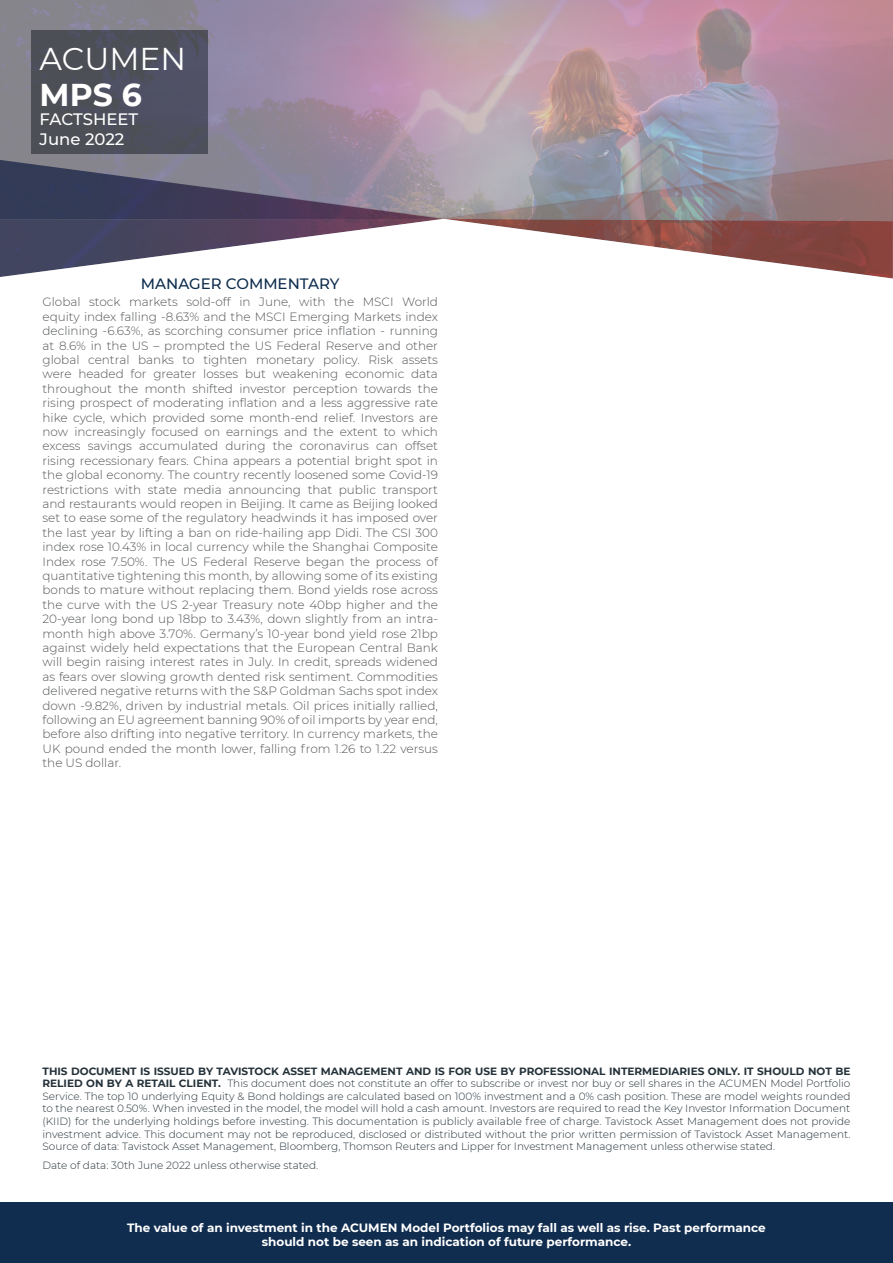
<style>
.page{position:relative;width:893px;height:1263px;background:#fff}
.page>*{position:absolute;margin:0;border:0;box-sizing:border-box;transform-origin:0 0}
.t1{font:31.5px "Montserrat";color:#fff}
.t2{font:700 31.5px "Montserrat";color:#fff}
.t3{font:500 16.5px/19.8px "Montserrat";color:#fff}
.t4{font:500 15px "Montserrat";color:#0e2d4d}
.t5{font:300 12px/14.4px "Montserrat";color:#525457;text-align:justify}
.t6{font:700 12px/14.4px "Montserrat";color:#fff;text-align:center}
.t7{font:300 10.5px/12.6px "Montserrat";color:#243139;text-align:justify}
.s1{font-weight:700}
</style>
<div class="page">
<div style="left:0;top:1203px;width:893px;height:60px;background:#102c4e"></div>
<img style="left:0;top:0;width:893px;height:160px">
<svg style="left:0;top:160px;width:893px;height:59px;background:#7e7887"></svg>
<svg style="left:0;top:219px;width:893px;height:60px"></svg>
<div style="left:31px;top:31px;width:176px;height:123px;background:linear-gradient(to right,#4c4f54,#505063)"></div>
<h1 class="t1" style="left:40px;top:37px;width:148px">ACUMEN</h1>
<h1 class="t2" style="left:40px;top:72px;width:104px">MPS 6</h1>
<h2 class="t3" style="left:40px;top:109px;width:100px">FACTSHEET<br>June 2022</h2>
<p class="t4" style="left:141px;top:273px;width:200px">MANAGER COMMENTARY</p>
<p class="t5" style="left:43px;top:294px;width:397px">Global stock markets sold-off in June, with the MSCI World equity index falling -8.63% and the MSCI Emerging Markets index declining -6.63%, as scorching consumer price inflation - running at 8.6% in the US – prompted the US Federal Reserve and other global central banks to tighten monetary policy. Risk assets were headed for greater losses but weakening economic data throughout the month shifted investor perception towards the rising prospect of moderating inflation and a less aggressive rate hike cycle, which provided some month-end relief. Investors are now increasingly focused on earnings and the extent to which excess savings accumulated during the coronavirus can offset rising recessionary fears. China appears a potential bright spot in the global economy. The country recently loosened some Covid-19 restrictions with state media announcing that public transport and restaurants would reopen in Beijing. It came as Beijing looked set to ease some of the regulatory headwinds it has imposed over the last year by lifting a ban on ride-hailing app Didi. The CSI 300 index rose 10.43% in local currency while the Shanghai Composite Index rose 7.50%. The US Federal Reserve began the process of quantitative tightening this month, by allowing some of its existing bonds to mature without replacing them. Bond yields rose across the curve with the US 2-year Treasury note 40bp higher and the 20-year long bond up 18bp to 3.43%, down slightly from an intra&shy;month high above 3.70%. Germany’s 10-year bond yield rose 21bp against widely held expectations that the European Central Bank will begin raising interest rates in July. In credit, spreads widened as fears over slowing growth dented risk sentiment. Commodities delivered negative returns with the S&amp;P Goldman Sachs spot index down -9.82%, driven by industrial metals. Oil prices initially rallied, following an EU agreement banning 90% of oil imports by year end, before also drifting into negative territory. In currency markets, the UK pound ended the month lower, falling from 1.26 to 1.22 versus the US dollar.</p>
<p class="t7" style="left:43px;top:1064px;width:809px"><span class="s1">THIS DOCUMENT IS ISSUED BY TAVISTOCK ASSET MANAGEMENT AND IS FOR USE BY PROFESSIONAL INTERMEDIARIES ONLY. IT SHOULD NOT BE RELIED ON BY A RETAIL CLIENT.</span> This document does not constitute an offer to subscribe or invest nor buy or sell shares in the ACUMEN Model Portfolio Service. The top 10 underlying Equity &amp; Bond holdings are calculated based on 100% investment and a 0% cash position. These are model weights rounded to the nearest 0.50%. When invested in the model, the model will hold a cash amount. Investors are required to read the Key Investor Information Document (KIID) for the underlying holdings before investing. This documentation is publicly available free of charge. Tavistock Asset Management does not provide investment advice. This document may not be reproduced, disclosed or distributed without the prior written permission of Tavistock Asset Management.<br>Source of data: Tavistock Asset Management, Bloomberg, Thomson Reuters and Lipper for Investment Management unless otherwise stated.</p>
<p class="t7" style="left:43px;top:1159px;width:277px">Date of data: 30th June 2022 unless otherwise stated.</p>
<p class="t6" style="left:127px;top:1219px;width:640px">The value of an investment in the ACUMEN Model Portfolios may fall as well as rise. Past performance should not be seen as an indication of future performance.</p>
</div>
